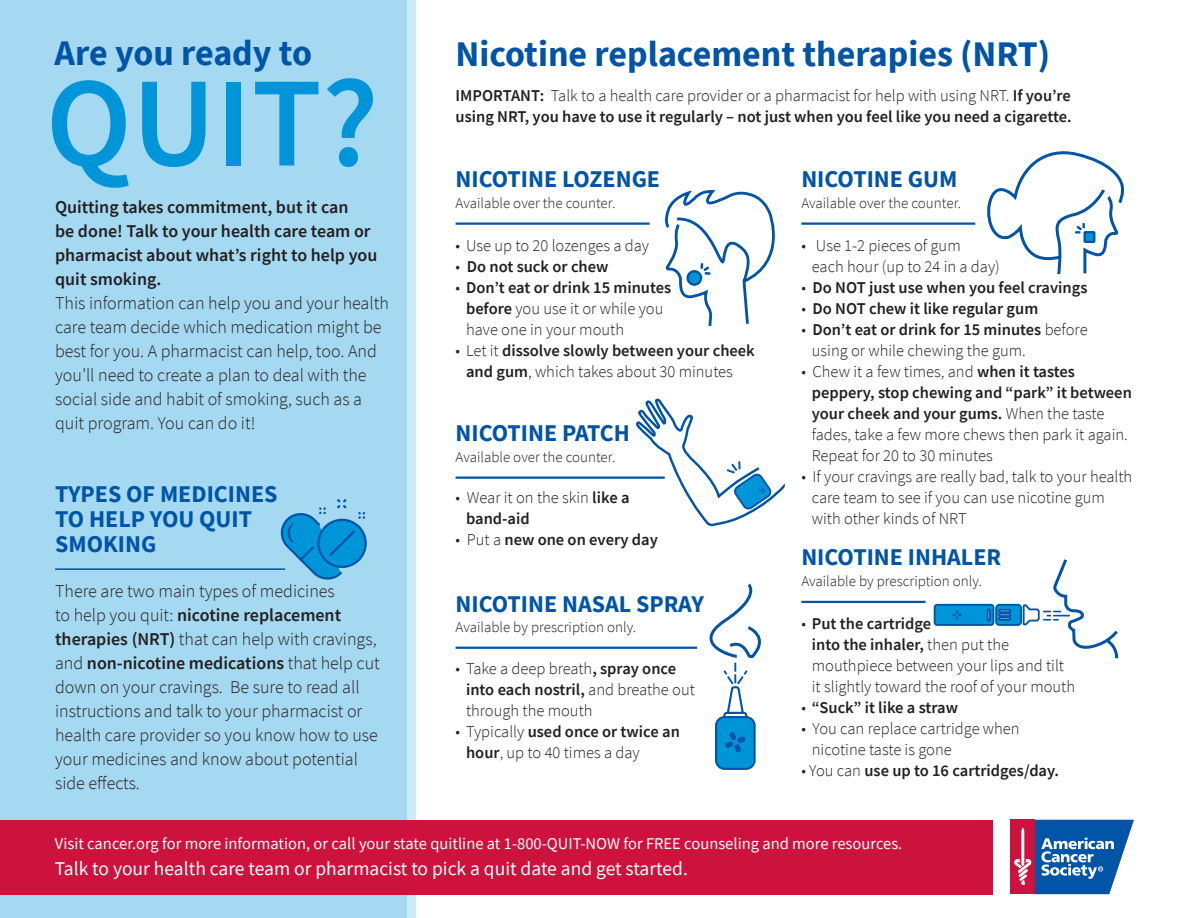
<style>
.page{position:relative;width:1188px;height:918px;background:#fff}
.page>*{position:absolute;margin:0;border:0;box-sizing:border-box;transform-origin:0 0}
.t1{font:600 128.1px "Source Sans Pro";color:#0095d9}
.t2{font:700 36px "Source Sans Pro";color:#0154a6}
.t3{font:700 24px/25.2px "Source Sans Pro";color:#0154a6}
.t4{font:19.5px "Source Sans Pro";color:#fff}
.t5{font:300 18px/24px "Source Sans Pro";color:#231f20}
.t6{font:600 18px/24px "Source Sans Pro";color:#231f20}
.t7{font:300 16.5px/21px "Source Sans Pro";color:#231f20}
.t8{font:600 16.5px/21px "Source Sans Pro";color:#231f20}
.t9{font:16.5px "Source Sans Pro";color:#fff}
.t10{font:300 15px "Source Sans Pro";color:#231f20}
.s1{font-weight:600}
.s2{font-weight:300}
</style>
<div class="page">
<svg style="left:406px;top:0;width:10px;height:918px;background:#c4e6f5"></svg>
<div style="left:0;top:0;width:406px;height:918px;background:#a4d9f1"></div>
<div style="left:0;top:820px;width:992px;height:74px;background:#cd123d"></div>
<div style="left:1010px;top:820px;width:25px;height:74px;background:#cd123d"></div>
<svg style="left:1014px;top:820px;width:120px;height:74px"></svg>
<svg style="left:280px;top:499px;width:87px;height:81px"></svg>
<hr style="left:55px;top:568px;width:230px;height:2px;background:#0154a6">
<svg style="left:634px;top:398px;width:151px;height:129px"></svg>
<hr style="left:456px;top:477px;width:209px;height:2px;background:#0154a6">
<div style="left:935px;top:605px;width:59px;height:20px;background:#0095d9;border-radius:3px"></div>
<div style="left:934px;top:604px;width:60px;height:22px;border:2px solid #0154a6;border-radius:3px"></div>
<div style="left:996px;top:605px;width:25px;height:20px;background:#0095d9;border-radius:3px"></div>
<div style="left:995px;top:604px;width:27px;height:22px;border:2px solid #0154a6;border-radius:3px"></div>
<svg style="left:1022px;top:559px;width:97px;height:100px"></svg>
<div style="left:987px;top:608px;width:4px;height:13px;border:2px solid #0154a6"></div>
<div style="left:998px;top:613px;width:13px;height:4px;border:2px solid #0154a6"></div>
<div style="left:998px;top:609px;width:13px;height:4px;border:2px solid #0154a6"></div>
<svg style="left:999px;top:610px;width:11px;height:7px"></svg>
<div style="left:998px;top:617px;width:13px;height:4px;border:2px solid #0154a6"></div>
<svg style="left:952px;top:610px;width:10px;height:10px"></svg>
<hr style="left:801px;top:601px;width:125px;height:2px;background:#0154a6">
<hr style="left:456px;top:647px;width:241px;height:2px;background:#0154a6">
<div style="left:716px;top:717px;width:39px;height:52px;background:#0095d9;border-radius:9px"></div>
<div style="left:715px;top:716px;width:41px;height:54px;border:2px solid #0154a6;border-radius:9px"></div>
<svg style="left:685px;top:583px;width:76px;height:136px"></svg>
<svg style="left:725px;top:732px;width:21px;height:21px"></svg>
<svg style="left:665px;top:190px;width:110px;height:136px"></svg>
<svg style="left:687px;top:271px;width:14px;height:14px"></svg>
<div style="left:686px;top:270px;width:16px;height:16px;border:2px solid #0154a6;border-radius:50%"></div>
<hr style="left:456px;top:222px;width:194px;height:3px;background:#0154a6">
<svg style="left:987px;top:151px;width:137px;height:124px"></svg>
<hr style="left:801px;top:222px;width:174px;height:3px;background:#0154a6">
<h2 class="t2" style="left:55px;top:29px;width:259px">Are you ready to</h2>
<h1 class="t1" style="left:46px;top:39px;width:335px">QUIT?</h1>
<p class="t6" style="left:55px;top:195px;width:324px">Quitting takes commitment, but it can<br>be done! Talk to your health care team or pharmacist about what’s right to help you quit smoking.</p>
<p class="t5" style="left:55px;top:291px;width:335px">This information can help you and your health care team decide which medication might be best for you. A pharmacist can help, too. And you’ll need to create a plan to deal with the social side and habit of smoking, such as a quit program. You can do it!</p>
<h3 class="t3" style="left:55px;top:481px;width:224px">TYPES OF MEDICINES<br>TO HELP YOU QUIT<br>SMOKING</h3>
<p class="t5" style="left:55px;top:579px;width:326px">There are two main types of medicines<br>to help you quit: <span class="s1">nicotine replacement therapies (NRT)</span> that can help with cravings, and <span class="s1">non-nicotine medications</span> that help cut down on your cravings. Be sure to read all instructions and talk to your pharmacist or health care provider so you know how to use your medicines and know about potential side effects.</p>
<h2 class="t2" style="left:456px;top:30px;width:596px">Nicotine replacement therapies (NRT)</h2>
<p class="t8" style="left:456px;top:84px;width:618px">IMPORTANT: <span class="s2">Talk to a health care provider or a pharmacist for help with using NRT.</span> If you’re using NRT, you have to use it regularly – not just when you feel like you need a cigarette.</p>
<h3 class="t3" style="left:456px;top:166px;width:206px">NICOTINE LOZENGE</h3>
<p class="t10" style="left:456px;top:193px;width:161px">Available over the counter.</p>
<p class="t7" style="left:456px;top:235px;width:195px">• Use up to 20 lozenges a day</p>
<p class="t8" style="left:456px;top:255px;width:154px"><span class="s2">•</span> Do not suck or chew</p>
<p class="t7" style="left:466px;top:277px;width:207px;text-indent:-10px">• <span class="s1">Don’t eat or drink 15 minutes before</span> you use it or while you have one in your mouth</p>
<p class="t8" style="left:466px;top:339px;width:290px;text-indent:-10px"><span class="s2">• Let it</span> dissolve slowly between your cheek and gum<span class="s2">, which takes about 30 minutes</span></p>
<h3 class="t3" style="left:456px;top:420px;width:176px">NICOTINE PATCH</h3>
<p class="t10" style="left:456px;top:447px;width:161px">Available over the counter.</p>
<p class="t7" style="left:466px;top:487px;width:165px;text-indent:-10px">• Wear it on the skin <span class="s1">like a band-aid</span></p>
<p class="t8" style="left:456px;top:529px;width:204px"><span class="s2">• Put a</span> new one on every day</p>
<h3 class="t3" style="left:456px;top:591px;width:250px">NICOTINE NASAL SPRAY</h3>
<p class="t10" style="left:456px;top:618px;width:182px">Available by prescription only.</p>
<p class="t7" style="left:466px;top:658px;width:230px;text-indent:-10px">• Take a deep breath<span class="s1">, spray once into each nostril,</span> and breathe out through the mouth</p>
<p class="t7" style="left:466px;top:721px;width:215px;text-indent:-10px">• Typically <span class="s1">used once or twice an hour</span>, up to 40 times a day</p>
<h3 class="t3" style="left:801px;top:166px;width:158px">NICOTINE GUM</h3>
<p class="t10" style="left:801px;top:193px;width:161px">Available over the counter.</p>
<p class="t7" style="left:812px;top:235px;width:189px;text-indent:-10px">• Use 1-2 pieces of gum<br>each hour (up to 24 in a day)</p>
<p class="t8" style="left:801px;top:276px;width:288px"><span class="s2">•</span> Do NOT just use when you feel cravings</p>
<p class="t8" style="left:801px;top:297px;width:238px"><span class="s2">•</span> Do NOT chew it like regular gum</p>
<p class="t7" style="left:812px;top:319px;width:277px;text-indent:-10px">• <span class="s1">Don’t eat or drink for 15 minutes</span> before using or while chewing the gum.</p>
<p class="t7" style="left:812px;top:361px;width:322px;text-indent:-10px">• Chew it a few times, and <span class="s1">when it tastes peppery, stop chewing and “park” it between your cheek and your gums.</span> When the taste fades, take a few more chews then park it again.<br>Repeat for 20 to 30 minutes</p>
<p class="t7" style="left:812px;top:466px;width:322px;text-indent:-10px">• If your cravings are really bad, talk to your health care team to see if you can use nicotine gum with other kinds of NRT</p>
<h3 class="t3" style="left:801px;top:544px;width:201px">NICOTINE INHALER</h3>
<p class="t10" style="left:801px;top:572px;width:182px">Available by prescription only.</p>
<p class="t7" style="left:812px;top:613px;width:265px;text-indent:-10px">• <span class="s1">Put the cartridge<br>into the inhaler,</span> then put the mouthpiece between your lips and tilt it slightly toward the roof of your mouth</p>
<p class="t8" style="left:801px;top:696px;width:158px"><span class="s2">•</span> “Suck” it like a straw</p>
<p class="t7" style="left:812px;top:718px;width:209px;text-indent:-10px">• You can replace cartridge when nicotine taste is gone</p>
<p class="t8" style="left:801px;top:759px;width:259px"><span class="s2">• You can</span> use up to 16 cartridges/day.</p>
<p class="t9" style="left:55px;top:833px;width:849px">Visit cancer.org for more information, or call your state quitline at 1-800-QUIT-NOW for FREE counseling and more resources.</p>
<p class="t4" style="left:55px;top:856px;width:634px">Talk to your health care team or pharmacist to pick a quit date and get started.</p>
</div>
